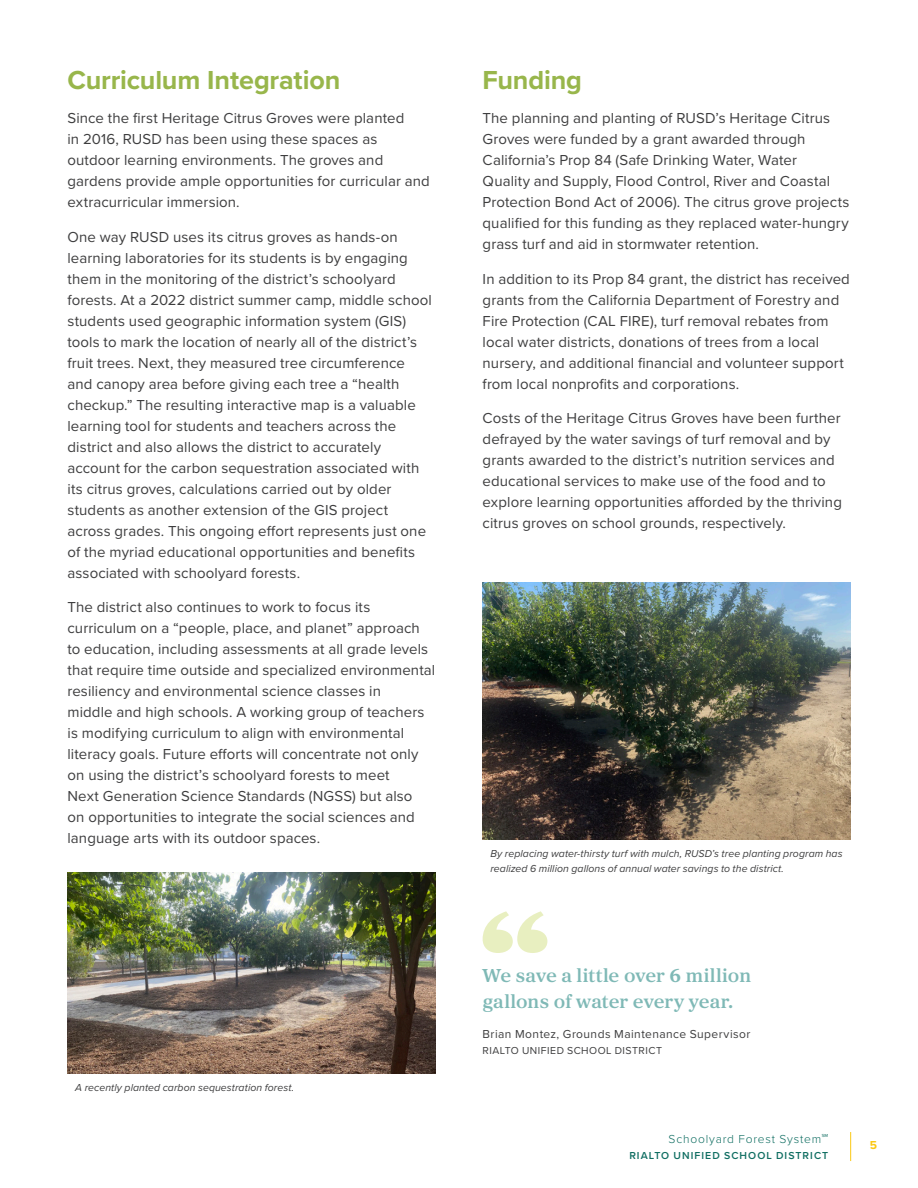
<style>
.page{position:relative;width:918px;height:1188px;background:#fff}
.page>*{position:absolute;margin:0;border:0;box-sizing:border-box;transform-origin:0 0}
.t1{font:700 27px "Proxima Nova";letter-spacing:-.005em;color:#98b64b}
.t2{font:600 19.5px/25.5px "Proxima Sera";letter-spacing:.005em;color:#7fb9b6}
.Text{font:15px/21px "Proxima Nova";letter-spacing:.005em;color:#3e3e3f}
.Quote_-_Source__person{font:12px "Proxima Nova";letter-spacing:.035em;color:#3e3e3f}
.t3{font:300 12px "Proxima Nova";letter-spacing:.065em;color:#106e62}
.t4{font:700 12px "Proxima Nova";color:#fbc814}
.Photo_Caption{font:italic 10.5px/15px "Proxima Nova";letter-spacing:.005em;color:#3e3e3f}
.t5{font:600 10.5px "Proxima Nova";letter-spacing:.1em;color:#106e62}
.Quote_-_Source__Organization{font:10.5px "Proxima Nova";letter-spacing:.045em;color:#3e3e3f}
.s1{font-size:13.5px}
</style>
<div class="page">
<svg style="left:850px;top:1132px;width:1px;height:29px"></svg>
<img style="left:483px;top:582px;width:367px;height:257px">
<img style="left:68px;top:872px;width:367px;height:202px">
<svg style="left:483px;top:911px;width:64px;height:42px"></svg>
<h1 class="t1" style="left:68px;top:60px;width:274px">Curriculum Integration</h1>
<p class="Text" style="left:68px;top:107px;width:364px">Since the first Heritage Citrus Groves were planted<br>in 2016, RUSD has been using these spaces as outdoor learning environments. The groves and gardens provide ample opportunities for curricular and extracurricular immersion.</p>
<p class="Text" style="left:68px;top:226px;width:366px">One way RUSD uses its citrus groves as hands-on learning laboratories for its students is by engaging them in the monitoring of the district’s schoolyard forests. At a 2022 district summer camp, middle school students used geographic information system (GIS) tools to mark the location of nearly all of the district’s fruit trees. Next, they measured tree circumference and canopy area before giving each tree a “health checkup.” The resulting interactive map is a valuable learning tool for students and teachers across the district and also allows the district to accurately account for the carbon sequestration associated with its citrus groves, calculations carried out by older students as another extension of the GIS project across grades. This ongoing effort represents just one of the myriad educational opportunities and benefits associated with schoolyard forests.</p>
<p class="Text" style="left:68px;top:596px;width:369px">The district also continues to work to focus its curriculum on a “people, place, and planet” approach to education, including assessments at all grade levels that require time outside and specialized environmental resiliency and environmental science classes in<br>middle and high schools. A working group of teachers is modifying curriculum to align with environmental literacy goals. Future efforts will concentrate not only on using the district’s schoolyard forests to meet<br>Next Generation Science Standards (NGSS) but also<br>on opportunities to integrate the social sciences and language arts with its outdoor spaces.</p>
<p class="Photo_Caption" style="left:75px;top:1080px;width:220px">A recently planted carbon sequestration forest.</p>
<h1 class="t1" style="left:483px;top:60px;width:101px">Funding</h1>
<p class="Text" style="left:483px;top:107px;width:368px">The planning and planting of RUSD’s Heritage Citrus Groves were funded by a grant awarded through California’s Prop 84 (Safe Drinking Water, Water<br>Quality and Supply, Flood Control, River and Coastal Protection Bond Act of 2006). The citrus grove projects qualified for this funding as they replaced water-hungry grass turf and aid in stormwater retention.</p>
<p class="Text" style="left:483px;top:268px;width:369px">In addition to its Prop 84 grant, the district has received grants from the California Department of Forestry and Fire Protection (CAL FIRE), turf removal rebates from local water districts, donations of trees from a local nursery, and additional financial and volunteer support from local nonprofits and corporations.</p>
<p class="Text" style="left:483px;top:407px;width:361px">Costs of the Heritage Citrus Groves have been further defrayed by the water savings of turf removal and by grants awarded to the district’s nutrition services and educational services to make use of the food and to explore learning opportunities afforded by the thriving citrus groves on school grounds, respectively.</p>
<p class="Photo_Caption" style="left:490px;top:845px;width:354px">By replacing water-thirsty turf with mulch, RUSD’s tree planting program has realized 6 million gallons of annual water savings to the district.</p>
<p class="t2" style="left:483px;top:962px;width:270px">We save a little over 6 million gallons of water every year.</p>
<p class="Quote_-_Source__person" style="left:483px;top:1025px;width:269px">Brian Montez, Grounds Maintenance Supervisor</p>
<p class="Quote_-_Source__Organization" style="left:483px;top:1043px;width:181px">RIALTO UNIFIED SCHOOL DISTRICT</p>
<p class="t3" style="left:669px;top:1130px;width:161px">Schoolyard Forest System<span class="s1">℠</span></p>
<p class="t5" style="left:629px;top:1148px;width:201px">RIALTO UNIFIED SCHOOL DISTRICT</p>
<p class="t4" style="left:870px;top:1137px;width:9px">5</p>
</div>
